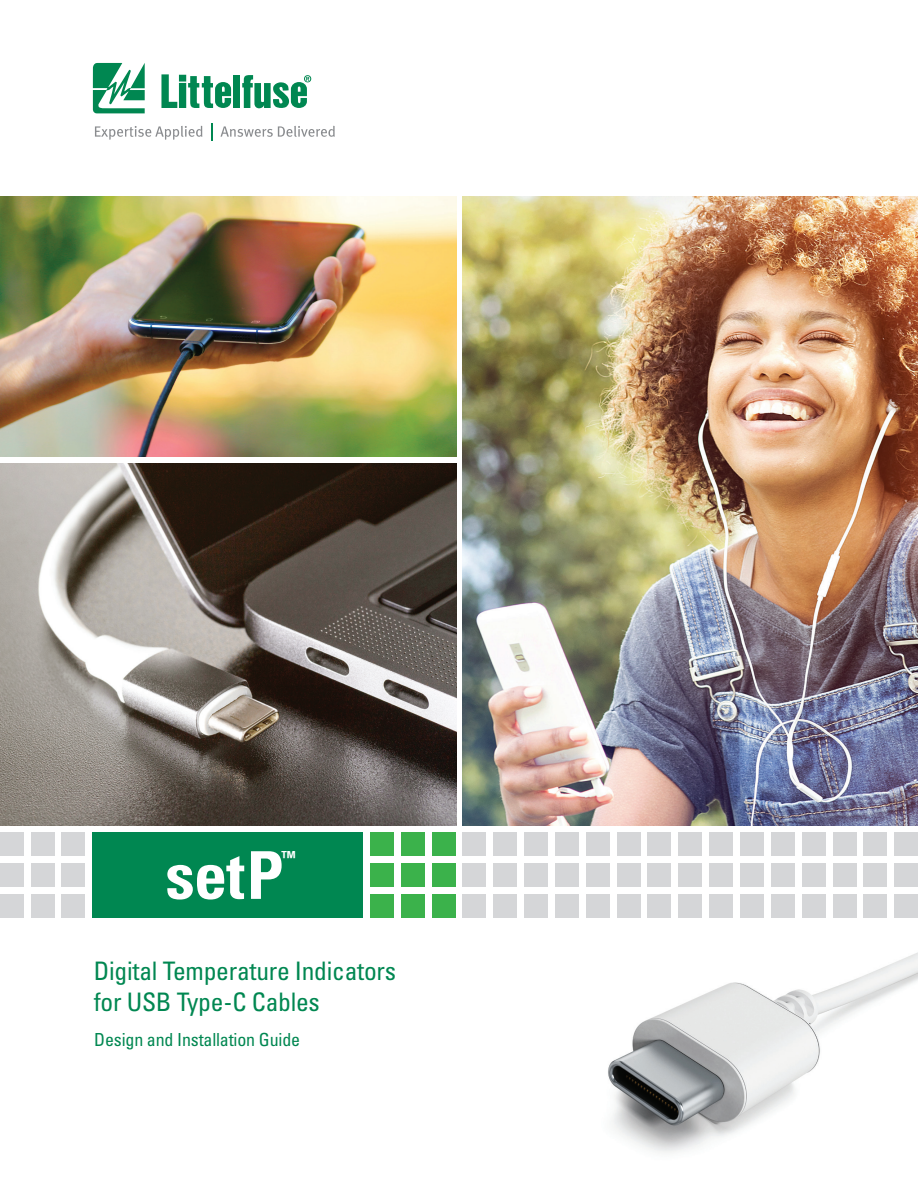
<style>
.page{position:relative;width:918px;height:1188px;background:#fff}
.page>*{position:absolute;margin:0;border:0;box-sizing:border-box;transform-origin:0 0}
.t1{font:700 condensed 66px "Univers LT Std";color:#fff}
.t2{font:condensed 25.5px/31.5px "Univers LT Std";letter-spacing:-.01em;color:#008751}
.t3{font:condensed 18px "Univers LT Std";letter-spacing:-.01em;color:#008751}
.t4{font:700 condensed 16.65px "Univers LT Std";color:#fff}
</style>
<div class="page">
<img style="left:463px;top:196px;width:455px;height:629px">
<svg style="left:93px;top:63px;width:52px;height:50px"></svg>
<div style="left:233px;top:75px;width:7px;height:33px;background:#008751"></div>
<svg style="left:242px;top:75px;width:69px;height:33px"></svg>
<svg style="left:161px;top:74px;width:70px;height:34px"></svg>
<svg style="left:95px;top:126px;width:107px;height:14px"></svg>
<svg style="left:211px;top:123px;width:2px;height:18px"></svg>
<svg style="left:220px;top:126px;width:115px;height:11px"></svg>
<img style="left:608px;top:952px;width:310px;height:201px">
<div style="left:93px;top:832px;width:270px;height:86px;background:#008751"></div>
<div style="left:62px;top:832px;width:23px;height:24px;background:#d5d6d8"></div>
<div style="left:62px;top:863px;width:23px;height:24px;background:#d5d6d8"></div>
<div style="left:62px;top:894px;width:23px;height:24px;background:#d5d6d8"></div>
<div style="left:31px;top:832px;width:23px;height:24px;background:#d5d6d8"></div>
<div style="left:31px;top:863px;width:23px;height:24px;background:#d5d6d8"></div>
<div style="left:31px;top:894px;width:23px;height:24px;background:#d5d6d8"></div>
<div style="left:0;top:832px;width:24px;height:24px;background:#d5d6d8"></div>
<div style="left:0;top:863px;width:24px;height:24px;background:#d5d6d8"></div>
<div style="left:0;top:894px;width:24px;height:24px;background:#d5d6d8"></div>
<div style="left:370px;top:832px;width:24px;height:24px;background:#3bb24b"></div>
<div style="left:370px;top:863px;width:24px;height:24px;background:#3bb24b"></div>
<div style="left:370px;top:894px;width:24px;height:24px;background:#3bb24b"></div>
<div style="left:401px;top:832px;width:24px;height:24px;background:#3bb24b"></div>
<div style="left:401px;top:863px;width:24px;height:24px;background:#3bb24b"></div>
<div style="left:401px;top:894px;width:24px;height:24px;background:#3bb24b"></div>
<div style="left:432px;top:832px;width:23px;height:24px;background:#3bb24b"></div>
<div style="left:432px;top:863px;width:23px;height:24px;background:#3bb24b"></div>
<div style="left:432px;top:894px;width:23px;height:24px;background:#3bb24b"></div>
<div style="left:463px;top:832px;width:23px;height:24px;background:#d5d6d8"></div>
<div style="left:463px;top:863px;width:23px;height:24px;background:#d5d6d8"></div>
<div style="left:463px;top:894px;width:23px;height:24px;background:#d5d6d8"></div>
<div style="left:493px;top:832px;width:24px;height:24px;background:#d5d6d8"></div>
<div style="left:493px;top:863px;width:24px;height:24px;background:#d5d6d8"></div>
<div style="left:493px;top:894px;width:24px;height:24px;background:#d5d6d8"></div>
<div style="left:524px;top:832px;width:24px;height:24px;background:#d5d6d8"></div>
<div style="left:524px;top:863px;width:24px;height:24px;background:#d5d6d8"></div>
<div style="left:524px;top:894px;width:24px;height:24px;background:#d5d6d8"></div>
<div style="left:555px;top:832px;width:24px;height:24px;background:#d5d6d8"></div>
<div style="left:555px;top:863px;width:24px;height:24px;background:#d5d6d8"></div>
<div style="left:555px;top:894px;width:24px;height:24px;background:#d5d6d8"></div>
<div style="left:586px;top:832px;width:24px;height:24px;background:#d5d6d8"></div>
<div style="left:586px;top:863px;width:24px;height:24px;background:#d5d6d8"></div>
<div style="left:586px;top:894px;width:24px;height:24px;background:#d5d6d8"></div>
<div style="left:617px;top:832px;width:23px;height:24px;background:#d5d6d8"></div>
<div style="left:617px;top:863px;width:23px;height:24px;background:#d5d6d8"></div>
<div style="left:617px;top:894px;width:23px;height:24px;background:#d5d6d8"></div>
<div style="left:648px;top:832px;width:23px;height:24px;background:#d5d6d8"></div>
<div style="left:648px;top:863px;width:23px;height:24px;background:#d5d6d8"></div>
<div style="left:648px;top:894px;width:23px;height:24px;background:#d5d6d8"></div>
<div style="left:679px;top:832px;width:23px;height:24px;background:#d5d6d8"></div>
<div style="left:679px;top:863px;width:23px;height:24px;background:#d5d6d8"></div>
<div style="left:679px;top:894px;width:23px;height:24px;background:#d5d6d8"></div>
<div style="left:709px;top:832px;width:24px;height:24px;background:#d5d6d8"></div>
<div style="left:709px;top:863px;width:24px;height:24px;background:#d5d6d8"></div>
<div style="left:709px;top:894px;width:24px;height:24px;background:#d5d6d8"></div>
<div style="left:740px;top:832px;width:24px;height:24px;background:#d5d6d8"></div>
<div style="left:740px;top:863px;width:24px;height:24px;background:#d5d6d8"></div>
<div style="left:740px;top:894px;width:24px;height:24px;background:#d5d6d8"></div>
<div style="left:771px;top:832px;width:24px;height:24px;background:#d5d6d8"></div>
<div style="left:771px;top:863px;width:24px;height:24px;background:#d5d6d8"></div>
<div style="left:771px;top:894px;width:24px;height:24px;background:#d5d6d8"></div>
<div style="left:833px;top:832px;width:23px;height:24px;background:#d5d6d8"></div>
<div style="left:833px;top:863px;width:23px;height:24px;background:#d5d6d8"></div>
<div style="left:833px;top:894px;width:23px;height:24px;background:#d5d6d8"></div>
<div style="left:802px;top:832px;width:23px;height:24px;background:#d5d6d8"></div>
<div style="left:802px;top:863px;width:23px;height:24px;background:#d5d6d8"></div>
<div style="left:802px;top:894px;width:23px;height:24px;background:#d5d6d8"></div>
<div style="left:864px;top:832px;width:23px;height:24px;background:#d5d6d8"></div>
<div style="left:864px;top:863px;width:23px;height:24px;background:#d5d6d8"></div>
<div style="left:864px;top:894px;width:23px;height:24px;background:#d5d6d8"></div>
<div style="left:894px;top:832px;width:24px;height:24px;background:#d5d6d8"></div>
<div style="left:894px;top:863px;width:24px;height:24px;background:#d5d6d8"></div>
<div style="left:894px;top:894px;width:24px;height:24px;background:#d5d6d8"></div>
<img style="left:1px;top:196px;width:455px;height:260px">
<img style="left:1px;top:464px;width:455px;height:361px">
<h1 class="t1" style="left:165px;top:835px;width:120px">setP</h1>
<p class="t4" style="left:281px;top:847px;width:16px">™</p>
<p class="t2" style="left:94px;top:954px;width:304px">Digital Temperature Indicators for USB Type-C Cables</p>
<p class="t3" style="left:94px;top:1028px;width:207px">Design and Installation Guide</p>
</div>
